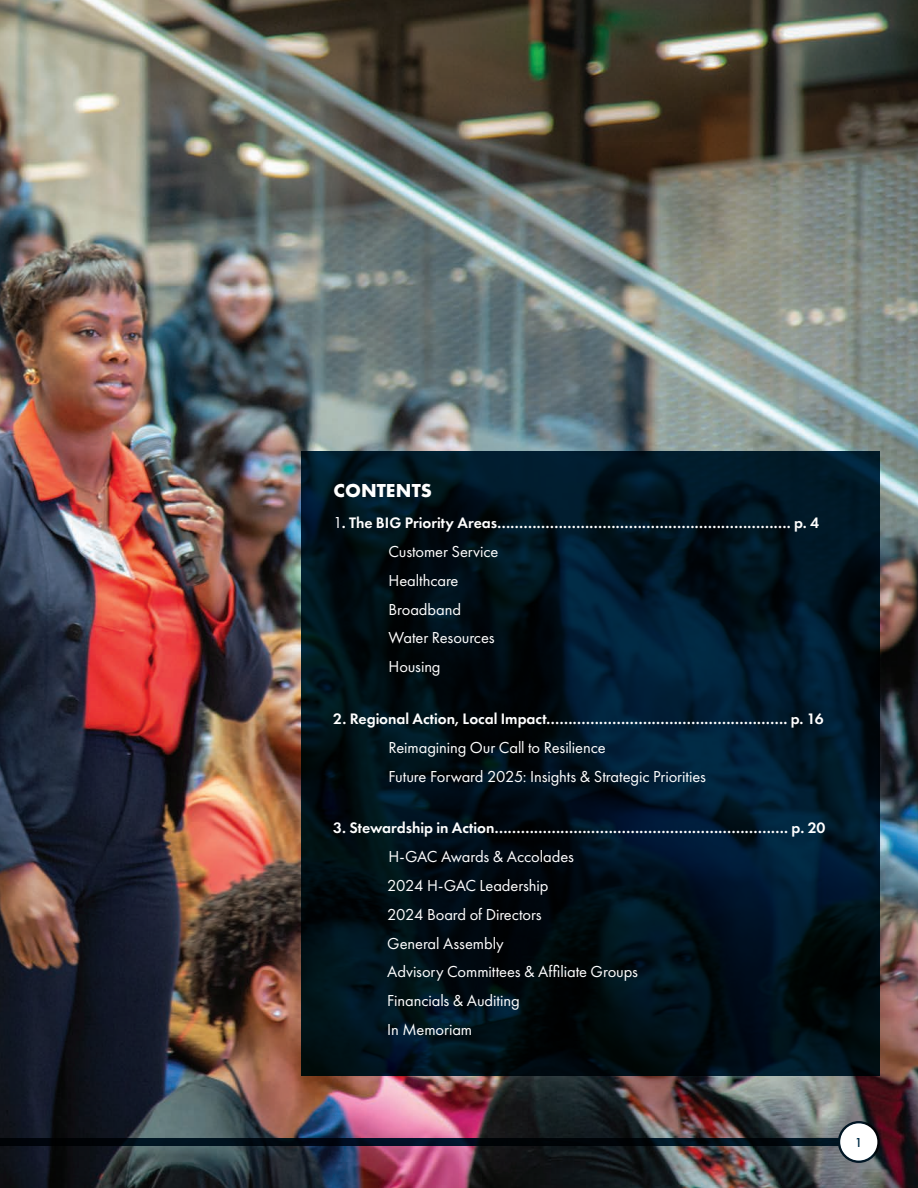
<style>
.page{position:relative;width:918px;height:1188px;background:#fff}
.page>*{position:absolute;margin:0;border:0;box-sizing:border-box;transform-origin:0 0}
.Heading_2{font:700 19.5px "Futura PT";color:#fff}
.t1{font:16.5px "Futura PT";letter-spacing:-.005em;color:#fff}
.t2{font:600 15.75px "Futura PT";color:#fff}
.Heading_3{font:500 13.5px "Futura PT";color:#022d47}
.s1{font-weight:400;font-size:16.5px}
</style>
<div class="page">
<img style="left:0;top:0;width:918px;height:1188px">
<svg style="left:302px;top:451px;width:578px;height:625px;background:#00121e"></svg>
<div style="left:840px;top:1123px;width:37px;height:38px;background:#fff;border-radius:50%"></div>
<p class="Heading_2" style="left:333px;top:477px;width:100px">CONTENTS</p>
<p class="t2" style="left:333px;top:513px;width:487px"><span class="s1">1</span>. The BIG Priority Areas…………………………………………………………. p. 4</p>
<p class="t1" style="left:388px;top:542px;width:112px">Customer Service</p>
<p class="t1" style="left:388px;top:570px;width:72px">Healthcare</p>
<p class="t1" style="left:388px;top:599px;width:74px">Broadband</p>
<p class="t1" style="left:388px;top:628px;width:108px">Water Resources</p>
<p class="t1" style="left:388px;top:657px;width:54px">Housing</p>
<p class="t2" style="left:333px;top:709px;width:492px">2. Regional Action, Local Impact………………………………………………. p. 16</p>
<p class="t1" style="left:388px;top:738px;width:219px">Reimagining Our Call to Resilience</p>
<p class="t1" style="left:388px;top:766px;width:319px">Future Forward 2025: Insights &amp; Strategic Priorities</p>
<p class="t2" style="left:333px;top:818px;width:494px">3. Stewardship in Action…………………………………………………………. p. 20</p>
<p class="t1" style="left:388px;top:847px;width:187px">H-GAC Awards &amp; Accolades</p>
<p class="t1" style="left:387px;top:876px;width:163px">2024 H-GAC Leadership</p>
<p class="t1" style="left:387px;top:905px;width:156px">2024 Board of Directors</p>
<p class="t1" style="left:387px;top:933px;width:118px">General Assembly</p>
<p class="t1" style="left:387px;top:962px;width:252px">Advisory Committees &amp; Affiliate Groups</p>
<p class="t1" style="left:387px;top:991px;width:134px">Financials &amp; Auditing</p>
<p class="t1" style="left:387px;top:1020px;width:86px">In Memoriam</p>
<p class="Heading_3" style="left:855px;top:1135px;width:9px">1</p>
</div>
